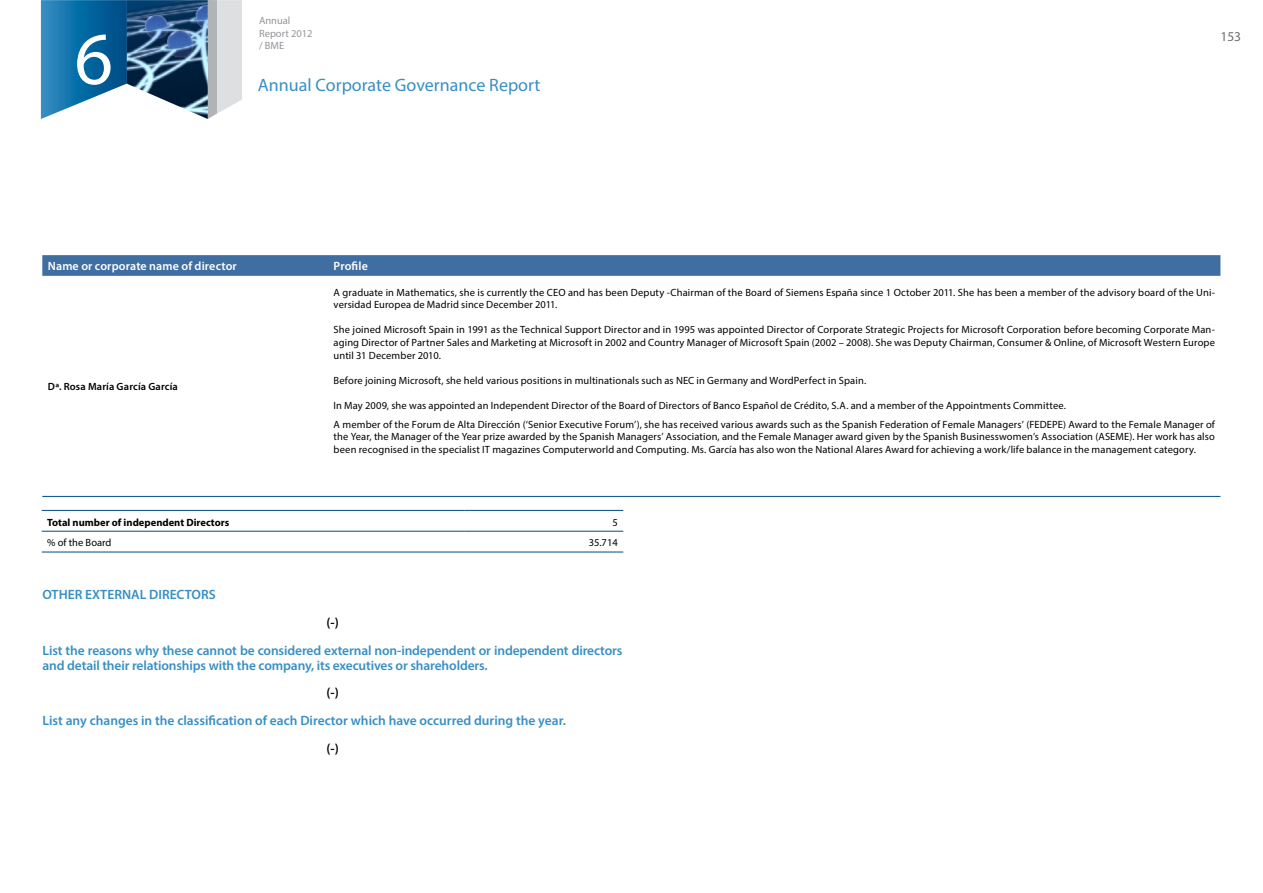
<style>
.page{position:relative;width:1263px;height:893px;background:#fff}
.page>*{position:absolute;margin:0;border:0;box-sizing:border-box;transform-origin:0 0}
.t1{font:75px "Myriad Pro";color:#fff}
.t2{font:18px "Myriad Pro";color:#388fc4}
.t3{font:600 13.5px/15px "Myriad Pro";letter-spacing:-.01em;color:#388fc4}
.t4{font:600 13.5px "Myriad Pro";color:#000}
.t5{font:13.5px "Myriad Pro";color:#6d6e71}
.t6{font:600 12px "Myriad Pro";letter-spacing:.01em;color:#fff}
.t7{font:10.5px/12.6px "Myriad Pro";letter-spacing:.01em;color:#000}
.t8{font:700 10.5px "Myriad Pro";color:#000}
.t9{font:600 10.5px "Myriad Pro";letter-spacing:.015em;color:#000}
.t10{font:10.5px/12.6px "Myriad Pro";color:#939598}
</style>
<div class="page">
<svg style="left:42px;top:255px;width:1178px;height:21px;background:#4170a3"></svg>
<hr style="left:42px;top:496px;width:286px;height:1px;background:#004b85">
<hr style="left:328px;top:496px;width:892px;height:1px;background:#004b85">
<hr style="left:42px;top:510px;width:422px;height:1px;background:#004b85">
<hr style="left:464px;top:510px;width:159px;height:1px;background:#004b85">
<hr style="left:42px;top:531px;width:422px;height:1px;background:#004b85">
<hr style="left:464px;top:531px;width:159px;height:1px;background:#004b85">
<hr style="left:42px;top:552px;width:422px;height:1px;background:#004b85">
<hr style="left:464px;top:552px;width:159px;height:1px;background:#004b85">
<svg style="left:208px;top:0;width:34px;height:119px;background:#d5d6d7"></svg>
<img style="left:127px;top:0;width:81px;height:119px">
<svg style="left:41px;top:0;width:86px;height:119px;background:#3282b2"></svg>
<h1 class="t1" style="left:75px;top:13px;width:40px">6</h1>
<p class="t10" style="left:259px;top:14px;width:55px">Annual<br>Report 2012 / BME</p>
<h2 class="t2" style="left:258px;top:73px;width:284px">Annual Corporate Governance Report</h2>
<p class="t6" style="left:48px;top:258px;width:190px">Name or corporate name of director</p>
<p class="t6" style="left:334px;top:258px;width:36px">Profile</p>
<p class="t5" style="left:1220px;top:28px;width:22px">153</p>
<p class="t9" style="left:48px;top:380px;width:132px">Dª. Rosa María García García</p>
<p class="t7" style="left:334px;top:286px;width:883px">A graduate in Mathematics, she is currently the CEO and has been Deputy -Chairman of the Board of Siemens España since 1 October 2011. She has been a member of the advisory board of the Uni&shy;versidad Europea de Madrid since December 2011.</p>
<p class="t7" style="left:334px;top:323px;width:883px;text-align:justify">She joined Microsoft Spain in 1991 as the Technical Support Director and in 1995 was appointed Director of Corporate Strategic Projects for Microsoft Corporation before becoming Corporate Man&shy;aging Director of Partner Sales and Marketing at Microsoft in 2002 and Country Manager of Microsoft Spain (2002 – 2008). She was Deputy Chairman, Consumer &amp; Online, of Microsoft Western Europe until 31 December 2010.</p>
<p class="t7" style="left:334px;top:374px;width:534px">Before joining Microsoft, she held various positions in multinationals such as NEC in Germany and WordPerfect in Spain.</p>
<p class="t7" style="left:334px;top:396px;width:883px;line-height:18.9px">In May 2009, she was appointed an Independent Director of the Board of Directors of Banco Español de Crédito, S.A. and a member of the Appointments Committee.<br>A member of the Forum de Alta Dirección (‘Senior Executive Forum’), she has received various awards such as the Spanish Federation of Female Managers’ (FEDEPE) Award to the Female Manager of</p>
<p class="t7" style="left:334px;top:430px;width:883px">the Year, the Manager of the Year prize awarded by the Spanish Managers’ Association, and the Female Manager award given by the Spanish Businesswomen’s Association (ASEME). Her work has also been recognised in the specialist IT magazines Computerworld and Computing. Ms. García has also won the National Alares Award for achieving a work/life balance in the management category.</p>
<p class="t8" style="left:47px;top:515px;width:184px">Total number of independent Directors</p>
<p class="t7" style="left:612px;top:516px;width:7px">5</p>
<p class="t7" style="left:47px;top:536px;width:66px">% of the Board</p>
<p class="t7" style="left:589px;top:536px;width:31px">35.714</p>
<p class="t3" style="left:43px;top:587px;width:175px">OTHER EXTERNAL DIRECTORS</p>
<p class="t4" style="left:326px;top:614px;width:14px">(-)</p>
<p class="t3" style="left:43px;top:642px;width:581px">List the reasons why these cannot be considered external non-independent or independent directors and detail their relationships with the company, its executives or shareholders.</p>
<p class="t4" style="left:326px;top:684px;width:14px">(-)</p>
<p class="t3" style="left:43px;top:713px;width:525px">List any changes in the classification of each Director which have occurred during the year.</p>
<p class="t4" style="left:326px;top:740px;width:14px">(-)</p>
</div>
